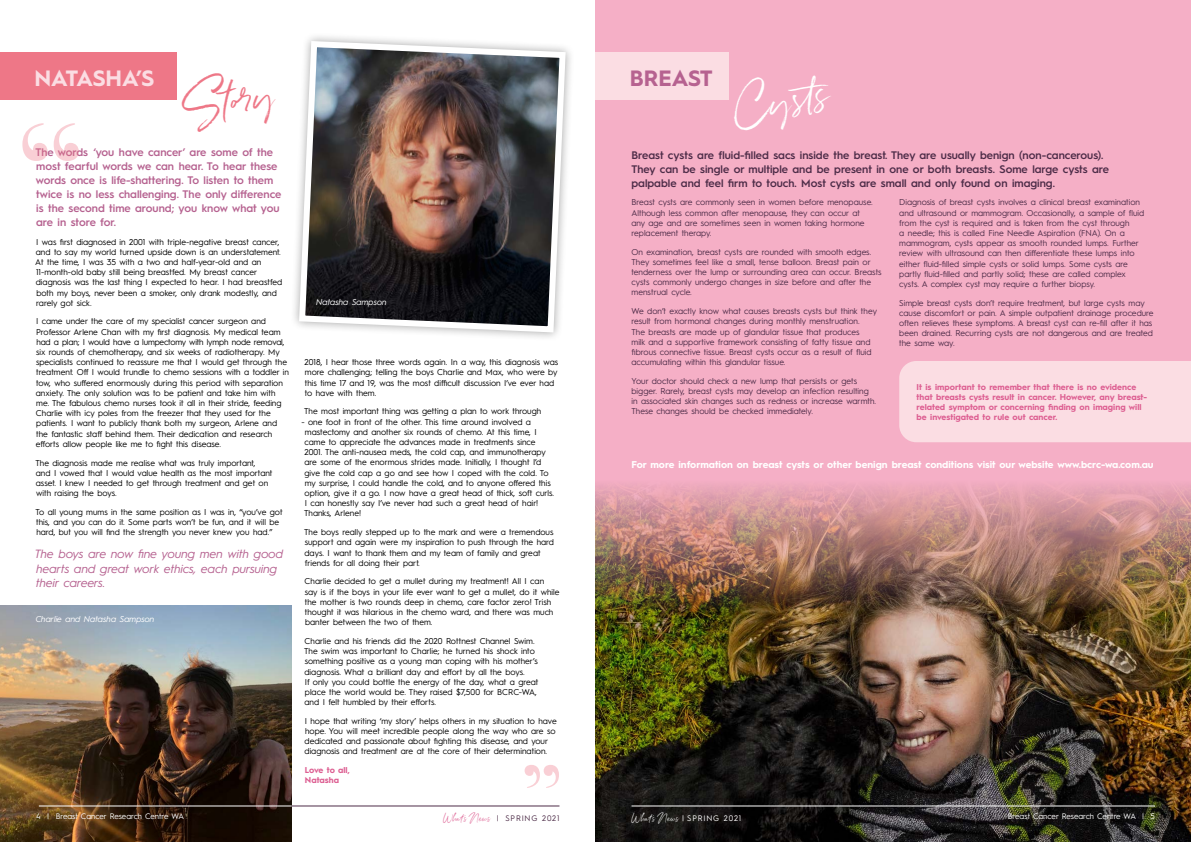
<style>
.page{position:relative;width:1191px;height:842px;background:#fff}
.page>*{position:absolute;margin:0;border:0;box-sizing:border-box;transform-origin:0 0}
.t1{font:700 130.9px "Bodoni Svty Two ITCTT";color:#ee7787}
.t2{font:700 79.8px "Bodoni Svty Two ITCTT";color:#ee7787}
.t3{font:38.4px "Belluga";color:#ee7787}
.t4{font:38.4px "Belluga";color:#fff}
.t5{font:700 22.2px "Hurme Geometric Sans 1";letter-spacing:-.005em;color:#fbdde3}
.t6{font:700 22.2px "Hurme Geometric Sans 1";letter-spacing:-.005em;color:#b66290}
.t7{font:italic 12px/14.4px "Hurme Geometric Sans 1";color:#b66290}
.t8{font:600 11px/14px "Hurme Geometric Sans 1";color:#4d2c48}
.t9{font:600 11px/14px "Hurme Geometric Sans 1";color:#b66290}
.t10{font:700 9.9px "Hurme Geometric Sans 1";color:#fff}
.t11{font:8.5px/10.2px "Hurme Geometric Sans 1";color:#000}
.t12{font:8.5px/10.2px "Hurme Geometric Sans 1";color:#4d2c48}
.t13{font:700 8.5px/10.2px "Hurme Geometric Sans 1";color:#dd5f92}
.t14{font:italic 8.5px "Hurme Geometric Sans 1";color:#fff}
.t15{font:8px "Hurme Geometric Sans 1";color:#fff}
.t16{font:8px "Hurme Geometric Sans 1";letter-spacing:.1em;color:#4d2c48}
.t17{font:8px "Hurme Geometric Sans 1";letter-spacing:.1em;color:#fff}
.s1{font-family:"Belluga";color:#dd5f92}
.s2{font-family:"Belluga"}
</style>
<div class="page">
<img style="left:595px;top:613px;width:596px;height:229px">
<img style="left:296px;top:38px;width:273px;height:298px">
<div style="left:0;top:52px;width:177px;height:48px;background:#ee7787"></div>
<div style="left:595px;top:0;width:596px;height:479px;background:#f5afc6"></div>
<img style="left:595px;top:479px;width:596px;height:134px">
<div style="left:595px;top:52px;width:134px;height:48px;background:#fbdde3"></div>
<div style="left:899px;top:361px;width:292px;height:81px;background:#fbdde3"></div>
<img style="left:0;top:605px;width:292px;height:237px">
<hr style="left:292px;top:806px;width:267px;height:1px;background:#4d2c48">
<hr style="left:631px;top:806px;width:524px;height:1px;background:#fff">
<hr style="left:39px;top:806px;width:253px;height:1px;background:#fff">
<h3 class="t5" style="left:34px;top:62px;width:121px">NATASHA’S</h3>
<h1 class="t1" style="left:14px;top:62px;width:75px">“</h1>
<h3 class="t3" style="left:182px;top:82px;width:92px;rotate:-7deg">Stor y</h3>
<p class="t9" style="left:35px;top:144px;width:248px">The words ‘you have cancer’ are some of the most fearful words we can hear. To hear these words once is life-shattering. To listen to them twice is no less challenging. The only difference is the second time around; you know what you are in store for.</p>
<p class="t11" style="left:35px;top:236px;width:248px">I was first diagnosed in 2001 with triple-negative breast cancer, and to say my world turned upside down is an understatement.<br>At the time, I was 35 with a two and half-year-old and an 11-month-old baby still being breastfed. My breast cancer diagnosis was the last thing I expected to hear. I had breastfed both my boys, never been a smoker, only drank modestly, and rarely got sick.</p>
<p class="t11" style="left:36px;top:316px;width:255px">I came under the care of my specialist cancer surgeon and Professor Arlene Chan with my first diagnosis. My medical team had a plan; I would have a lumpectomy with lymph node removal, six rounds of chemotherapy, and six weeks of radiotherapy. My specialists continued to reassure me that I would get through the treatment. Off I would trundle to chemo sessions with a toddler in tow, who suffered enormously during this period with separation anxiety. The only solution was to be patient and take him with me. The fabulous chemo nurses took it all in their stride, feeding Charlie with icy poles from the freezer that they used for the patients. I want to publicly thank both my surgeon, Arlene and the fantastic staff behind them. Their dedication and research efforts allow people like me to fight this disease.</p>
<p class="t11" style="left:35px;top:457px;width:238px">The diagnosis made me realise what was truly important,<br>and I vowed that I would value health as the most important asset. I knew I needed to get through treatment and get on with raising the boys.</p>
<p class="t11" style="left:35px;top:506px;width:249px">To all young mums in the same position as I was in, “you’ve got this, and you can do it. Some parts won’t be fun, and it will be hard, but you will find the strength you never knew you had.”</p>
<h3 class="t7" style="left:35px;top:546px;width:250px">The boys are now fine young men with good hearts and great work ethics, each pursuing their careers.</h3>
<p class="t14" style="left:36px;top:613px;width:120px">Charlie and Natasha Sampson</p>
<p class="t14" style="left:316px;top:296px;width:72px">Natasha Sampson</p>
<p class="t11" style="left:304px;top:356px;width:255px">2018, I hear those three words again. In a way, this diagnosis was more challenging; telling the boys Charlie and Max, who were by this time 17 and 19, was the most difficult discussion I’ve ever had to have with them.</p>
<p class="t11" style="left:304px;top:406px;width:239px">The most important thing was getting a plan to work through</p>
<p class="t11" style="left:304px;top:416px;width:251px;text-indent:-3px">- one foot in front of the other. This time around involved a mastectomy and another six rounds of chemo. At this time, I came to appreciate the advances made in treatments since 2001. The anti-nausea meds, the cold cap, and immunotherapy are some of the enormous strides made. Initially, I thought I’d give the cold cap a go and see how I coped with the cold. To my surprise, I could handle the cold, and to anyone offered this option, give it a go. I now have a great head of thick, soft curls.<br>I can honestly say I’ve never had such a great head of hair!<br>Thanks, Arlene!</p>
<p class="t11" style="left:304px;top:526px;width:251px">The boys really stepped up to the mark and were a tremendous support and again were my inspiration to push through the hard days. I want to thank them and my team of family and great friends for all doing their part.</p>
<p class="t11" style="left:304px;top:576px;width:256px">Charlie decided to get a mullet during my treatment! All I can<br>say is if the boys in your life ever want to get a mullet, do it while the mother is two rounds deep in chemo, care factor zero! Trish thought it was hilarious in the chemo ward, and there was much banter between the two of them.</p>
<p class="t11" style="left:304px;top:635px;width:236px">Charlie and his friends did the 2020 Rottnest Channel Swim.<br>The swim was important to Charlie; he turned his shock into something positive as a young man coping with his mother’s diagnosis. What a brilliant day and effort by all the boys.<br>If only you could bottle the energy of the day, what a great place the world would be. They raised $7,500 for BCRC-WA, and I felt humbled by their efforts.</p>
<p class="t11" style="left:304px;top:715px;width:254px">I hope that writing ‘my story’ helps others in my situation to have hope. You will meet incredible people along the way who are so dedicated and passionate about fighting this disease, and your diagnosis and treatment are at the core of their determination.</p>
<p class="t13" style="left:305px;top:764px;width:46px">Love to all,<br>Natasha</p>
<h2 class="t2" style="left:564px;top:825px;width:46px;rotate:-180deg">“</h2>
<h3 class="t6" style="left:630px;top:62px;width:84px">BREAST</h3>
<h3 class="t4" style="left:729px;top:84px;width:97px;rotate:-7deg">Cyst s</h3>
<p class="t8" style="left:631px;top:147px;width:479px">Breast cysts are fluid-filled sacs inside the breast. They are usually benign (non-cancerous).<br>They can be single or multiple and be present in one or both breasts. Some large cysts are palpable and feel firm to touch. Most cysts are small and only found on imaging.</p>
<p class="t12" style="left:631px;top:197px;width:243px">Breast cysts are commonly seen in women before menopause.<br>Although less common after menopause, they can occur at any age and are sometimes seen in women taking hormone replacement therapy.</p>
<p class="t12" style="left:631px;top:246px;width:252px">On examination, breast cysts are rounded with smooth edges.<br>They sometimes feel like a small, tense balloon. Breast pain or tenderness over the lump or surrounding area can occur. Breasts cysts commonly undergo changes in size before and after the menstrual cycle.</p>
<p class="t12" style="left:631px;top:306px;width:247px">We don’t exactly know what causes breasts cysts but think they result from hormonal changes during monthly menstruation.<br>The breasts are made up of glandular tissue that produces<br>milk and a supportive framework consisting of fatty tissue and fibrous connective tissue. Breast cysts occur as a result of fluid accumulating within this glandular tissue.</p>
<p class="t12" style="left:631px;top:375px;width:246px">Your doctor should check a new lump that persists or gets bigger. Rarely, breast cysts may develop an infection resulting in associated skin changes such as redness or increase warmth.<br>These changes should be checked immediately.</p>
<p class="t12" style="left:899px;top:197px;width:246px">Diagnosis of breast cysts involves a clinical breast examination and ultrasound or mammogram. Occasionally, a sample of fluid from the cyst is required and is taken from the cyst through<br>a needle; this is called Fine Needle Aspiration (FNA). On a mammogram, cysts appear as smooth rounded lumps. Further review with ultrasound can then differentiate these lumps into either fluid-filled simple cysts or solid lumps. Some cysts are partly fluid-filled and partly solid; these are called complex cysts. A complex cyst may require a further biopsy.</p>
<p class="t12" style="left:899px;top:297px;width:256px">Simple breast cysts don’t require treatment, but large cysts may cause discomfort or pain. A simple outpatient drainage procedure often relieves these symptoms. A breast cyst can re-fill after it has been drained. Recurring cysts are not dangerous and are treated the same way.</p>
<p class="t13" style="left:916px;top:381px;width:232px">It is important to remember that there is no evidence that breasts cysts result in cancer. However, any breast&shy;related symptom or concerning finding on imaging will be investigated to rule out cancer.</p>
<p class="t10" style="left:631px;top:458px;width:523px">For more information on breast cysts or other benign breast conditions visit our website www.bcrc-wa.com.au</p>
<p class="t15" style="left:36px;top:811px;width:149px">4 | Breast Cancer Research Centre WA</p>
<p class="t16" style="left:443px;top:812px;width:118px"><span class="s1">What’s News</span> | SPRING 2021</p>
<p class="t17" style="left:631px;top:812px;width:111px"><span class="s2">What’s News</span> | SPRING 2021</p>
<p class="t15" style="left:1008px;top:811px;width:149px">Breast Cancer Research Centre WA | 5</p>
</div>
